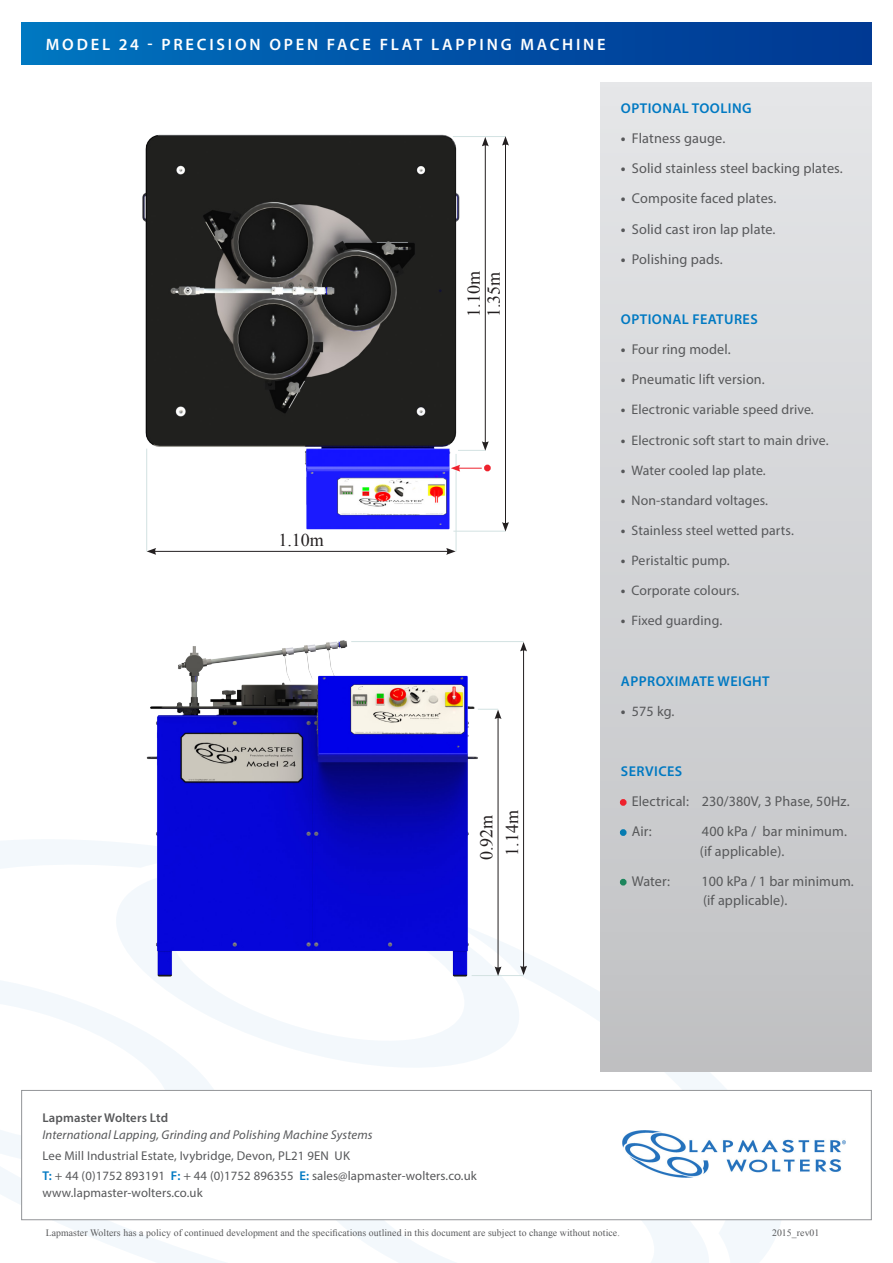
<style>
.page{position:relative;width:893px;height:1263px;background:#fff}
.page>*{position:absolute;margin:0;border:0;box-sizing:border-box;transform-origin:0 0}
.t1{font:18px "Times New Roman";color:#231f20}
.t2{font:600 16.5px "Myriad Pro";letter-spacing:.17em;color:#fff}
.t3{font:14.25px/19.5px "Myriad Pro";letter-spacing:.01em;color:#57585a}
.blue_title{font:600 14.25px "Myriad Pro";letter-spacing:.03em;color:#0079c2}
.t4{font:13.8px "Myriad Pro";letter-spacing:.01em;color:#57585a}
.t5{font:12.75px/16.5px "Myriad Pro";letter-spacing:.01em;color:#57585a}
.t6{font:italic 12.75px/16.5px "Myriad Pro";letter-spacing:.01em;color:#57585a}
.t7{font:9.75px "Times New Roman";letter-spacing:.01em;color:#57585a}
.s1{font-weight:700}
.s2{font-weight:700;color:#ee222d}
.s3{font-weight:700;color:#077cb1}
.s4{font-weight:700;color:#1d855d}
.s5{font-weight:600;font-style:normal}
.s6{font-weight:600;color:#0079c2}
</style>
<div class="page">
<div style="left:21px;top:22px;width:851px;height:43px;background:linear-gradient(to right,#0073bf,#003490)"></div>
<svg style="left:0;top:840px;width:808px;height:423px"></svg>
<div style="left:600px;top:82px;width:272px;height:989px;background:linear-gradient(to bottom,#e5e6e9,#c0c1c3)"></div>
<div style="left:21px;top:1090px;width:851px;height:130px;background:#fff;border:1px solid #939598"></div>
<img style="left:53px;top:640px;width:513px;height:370px">
<img style="left:142px;top:134px;width:364px;height:418px">
<div style="left:620px;top:799px;width:7px;height:7px;border:3px solid #ee222d;border-radius:50%"></div>
<div style="left:620px;top:829px;width:7px;height:7px;border:3px solid #077cb1;border-radius:50%"></div>
<div style="left:620px;top:879px;width:7px;height:6px;border:3px solid #1d855d;border-radius:50%"></div>
<hr style="left:472px;top:975px;width:52px;height:1px;background:#d3e2e2">
<hr style="left:498px;top:717px;width:1px;height:252px;background:#231f20">
<svg style="left:478px;top:709px;width:23px;height:10px"></svg>
<svg style="left:495px;top:966px;width:6px;height:10px"></svg>
<hr style="left:523px;top:649px;width:1px;height:319px;background:#231f20">
<svg style="left:520px;top:642px;width:7px;height:9px"></svg>
<svg style="left:520px;top:966px;width:7px;height:9px"></svg>
<hr style="left:453px;top:136px;width:52px;height:1px;background:#d3e2e2">
<hr style="left:453px;top:531px;width:52px;height:1px;background:#d3e2e2">
<hr style="left:485px;top:144px;width:1px;height:300px;background:#231f20">
<svg style="left:482px;top:137px;width:7px;height:9px"></svg>
<svg style="left:458px;top:441px;width:31px;height:10px"></svg>
<hr style="left:505px;top:143px;width:1px;height:381px;background:#231f20">
<svg style="left:502px;top:136px;width:7px;height:10px"></svg>
<svg style="left:502px;top:522px;width:7px;height:9px"></svg>
<hr style="left:146px;top:449px;width:1px;height:102px;background:#d3e2e2">
<hr style="left:456px;top:454px;width:1px;height:97px;background:#d3e2e2">
<hr style="left:154px;top:551px;width:295px;height:1px;background:#231f20">
<svg style="left:147px;top:548px;width:9px;height:7px"></svg>
<svg style="left:446px;top:548px;width:10px;height:7px"></svg>
<hr style="left:351px;top:641px;width:173px;height:1px;background:#d3e2e2">
<div style="left:484px;top:465px;width:7px;height:6px;border:3px solid #ee222d;border-radius:50%"></div>
<svg style="left:451px;top:465px;width:31px;height:7px"></svg>
<img style="left:623px;top:1130px;width:223px;height:48px">
<p class="t2" style="left:46px;top:34px;width:561px">MODEL 24 - PRECISION OPEN FACE FLAT LAPPING MACHINE</p>
<p class="t1" style="left:278px;top:528px;width:47px">1.10m</p>
<p class="t1" style="left:462px;top:317px;width:47px;rotate:-90deg">1.10m</p>
<p class="t1" style="left:482px;top:317px;width:47px;rotate:-90deg">1.35m</p>
<p class="t1" style="left:474px;top:860px;width:47px;rotate:-90deg">0.92m</p>
<p class="t1" style="left:500px;top:856px;width:47px;rotate:-90deg">1.14m</p>
<p class="blue_title" style="left:621px;top:99px;width:132px">OPTIONAL TOOLING</p>
<p class="t3" style="left:621px;top:128px;width:106px"><span class="s1">•</span> Flatness gauge.</p>
<p class="t3" style="left:621px;top:159px;width:224px"><span class="s1">•</span> Solid stainless steel backing plates.</p>
<p class="t3" style="left:621px;top:189px;width:157px"><span class="s1">•</span> Composite faced plates.</p>
<p class="t3" style="left:621px;top:219px;width:156px"><span class="s1">•</span> Solid cast iron lap plate.</p>
<p class="t3" style="left:621px;top:249px;width:103px"><span class="s1">•</span> Polishing pads.</p>
<p class="blue_title" style="left:621px;top:310px;width:138px">OPTIONAL FEATURES</p>
<p class="t3" style="left:621px;top:339px;width:111px"><span class="s1">•</span> Four ring model.</p>
<p class="t3" style="left:621px;top:369px;width:146px"><span class="s1">•</span> Pneumatic lift version.</p>
<p class="t4" style="left:621px;top:401px;width:194px"><span class="s1">•</span> Electronic variable speed drive.</p>
<p class="t4" style="left:621px;top:431px;width:209px"><span class="s1">•</span> Electronic soft start to main drive.</p>
<p class="t4" style="left:621px;top:461px;width:146px"><span class="s1">•</span> Water cooled lap plate.</p>
<p class="t4" style="left:621px;top:492px;width:149px"><span class="s1">•</span> Non-standard voltages.</p>
<p class="t4" style="left:621px;top:522px;width:175px"><span class="s1">•</span> Stainless steel wetted parts.</p>
<p class="t4" style="left:621px;top:552px;width:110px"><span class="s1">•</span> Peristaltic pump.</p>
<p class="t4" style="left:621px;top:582px;width:120px"><span class="s1">•</span> Corporate colours.</p>
<p class="t4" style="left:621px;top:612px;width:103px"><span class="s1">•</span> Fixed guarding.</p>
<p class="blue_title" style="left:621px;top:672px;width:150px">APPROXIMATE WEIGHT</p>
<p class="t3" style="left:621px;top:701px;width:55px"><span class="s1">•</span> 575 kg.</p>
<p class="blue_title" style="left:621px;top:762px;width:63px">SERVICES</p>
<p class="t3" style="left:621px;top:791px;width:230px"><span class="s2">•</span> Electrical: 230/380V, 3 Phase, 50Hz.</p>
<p class="t3" style="left:621px;top:821px;width:32px"><span class="s3">•</span> Air:</p>
<p class="t3" style="left:700px;top:821px;width:149px">400 kPa / bar minimum. (if applicable).</p>
<p class="t3" style="left:621px;top:871px;width:51px"><span class="s4">•</span> Water:</p>
<p class="t3" style="left:701px;top:871px;width:154px">100 kPa / 1 bar minimum. (if applicable).</p>
<p class="t6" style="left:43px;top:1109px;width:332px"><span class="s5">Lapmaster Wolters Ltd<br></span>International Lapping, Grinding and Polishing Machine Systems</p>
<p class="t5" style="left:43px;top:1147px;width:309px">Lee Mill Industrial Estate, Ivybridge, Devon, PL21 9EN UK</p>
<p class="t5" style="left:43px;top:1167px;width:436px"><span class="s6">T:</span> + 44 (0)1752 893191 <span class="s6">F:</span> + 44 (0)1752 896355 <span class="s6">E:</span> sales@lapmaster-wolters.co.uk www.lapmaster-wolters.co.uk</p>
<p class="t7" style="left:46px;top:1226px;width:576px">Lapmaster Wolters has a policy of continued development and the specifications outlined in this document are subject to change without notice.</p>
<p class="t7" style="left:772px;top:1226px;width:49px">2015_rev01</p>
</div>
